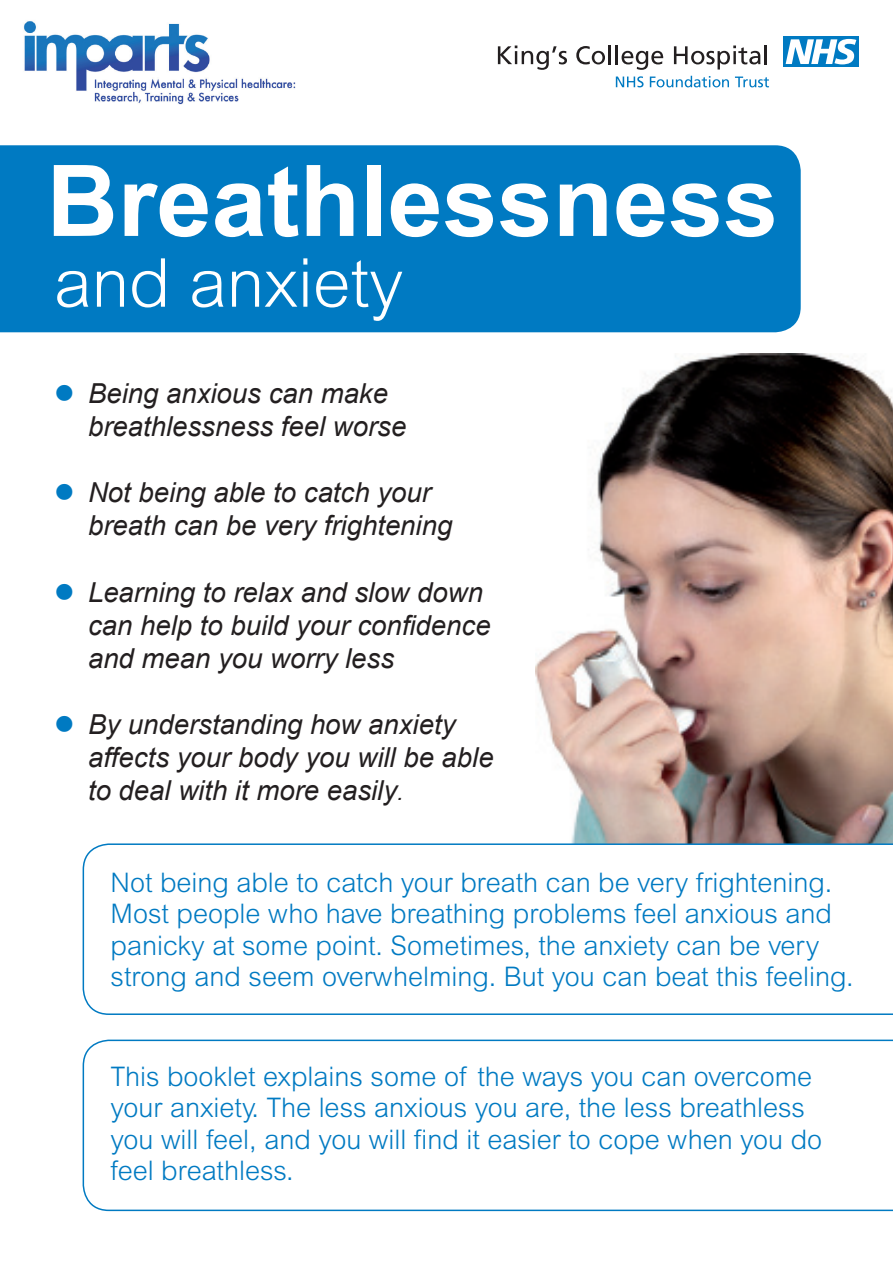
<style>
.page{position:relative;width:893px;height:1263px;background:#fff}
.page>*{position:absolute;margin:0;border:0;box-sizing:border-box;transform-origin:0 0}
.t1{font:700 99px "Arial";color:#fff}
.t2{font:300 67.5px "Arial";color:#fff}
.t3{font:italic 27.6px/33px "Arial";color:#231f20}
.t4{font:300 27px/31.5px "Arial";color:#007ac2}
.s1{color:#007ac2}
.s2{font-size:22.65px}
</style>
<div class="page">
<img style="left:536px;top:354px;width:357px;height:489px">
<svg style="left:498px;top:46px;width:69px;height:24px"></svg>
<svg style="left:576px;top:46px;width:29px;height:18px"></svg>
<hr style="left:608px;top:45px;width:3px;height:19px;background:#231f20">
<svg style="left:616px;top:45px;width:47px;height:25px"></svg>
<svg style="left:674px;top:45px;width:93px;height:25px"></svg>
<div style="left:783px;top:36px;width:76px;height:31px;background:#007ac2"></div>
<svg style="left:786px;top:39px;width:70px;height:25px"></svg>
<svg style="left:616px;top:76px;width:28px;height:11px"></svg>
<svg style="left:650px;top:76px;width:79px;height:11px"></svg>
<svg style="left:735px;top:77px;width:34px;height:10px"></svg>
<div style="left:0;top:145px;width:801px;height:187px;background:#007ac2"></div>
<svg style="left:83px;top:843px;width:810px;height:172px"></svg>
<svg style="left:83px;top:1039px;width:810px;height:172px"></svg>
<img style="left:23px;top:21px;width:273px;height:84px">
<h1 class="t1" style="left:47px;top:135px;width:733px">Breathlessness</h1>
<h2 class="t2" style="left:54px;top:245px;width:350px">and anxiety</h2>
<p class="t3" style="left:88px;top:377px;width:320px;text-indent:-34px"><span class="s1">●</span> Being anxious can make breathlessness feel worse</p>
<p class="t3" style="left:88px;top:477px;width:366px;text-indent:-34px"><span class="s1">●</span> Not being able to catch your breath can be very frightening</p>
<p class="t3" style="left:88px;top:576px;width:404px;text-indent:-34px"><span class="s1">●</span> Learning to relax and slow down can help to build your confidence and mean you worry less</p>
<p class="t3" style="left:88px;top:708px;width:407px;text-indent:-34px"><span class="s1">●</span> By understanding how anxiety affects your body you will be able to deal with it more easily<span class="s2">.</span></p>
<p class="t4" style="left:111px;top:866px;width:745px">Not being able to catch your breath can be very frightening.<br>Most people who have breathing problems feel anxious and panicky at some point. Sometimes, the anxiety can be very strong and seem overwhelming. But you can beat this feeling.</p>
<p class="t4" style="left:111px;top:1060px;width:713px">This booklet explains some of the ways you can overcome your anxiety. The less anxious you are, the less breathless you will feel, and you will find it easier to cope when you do feel breathless.</p>
</div>
